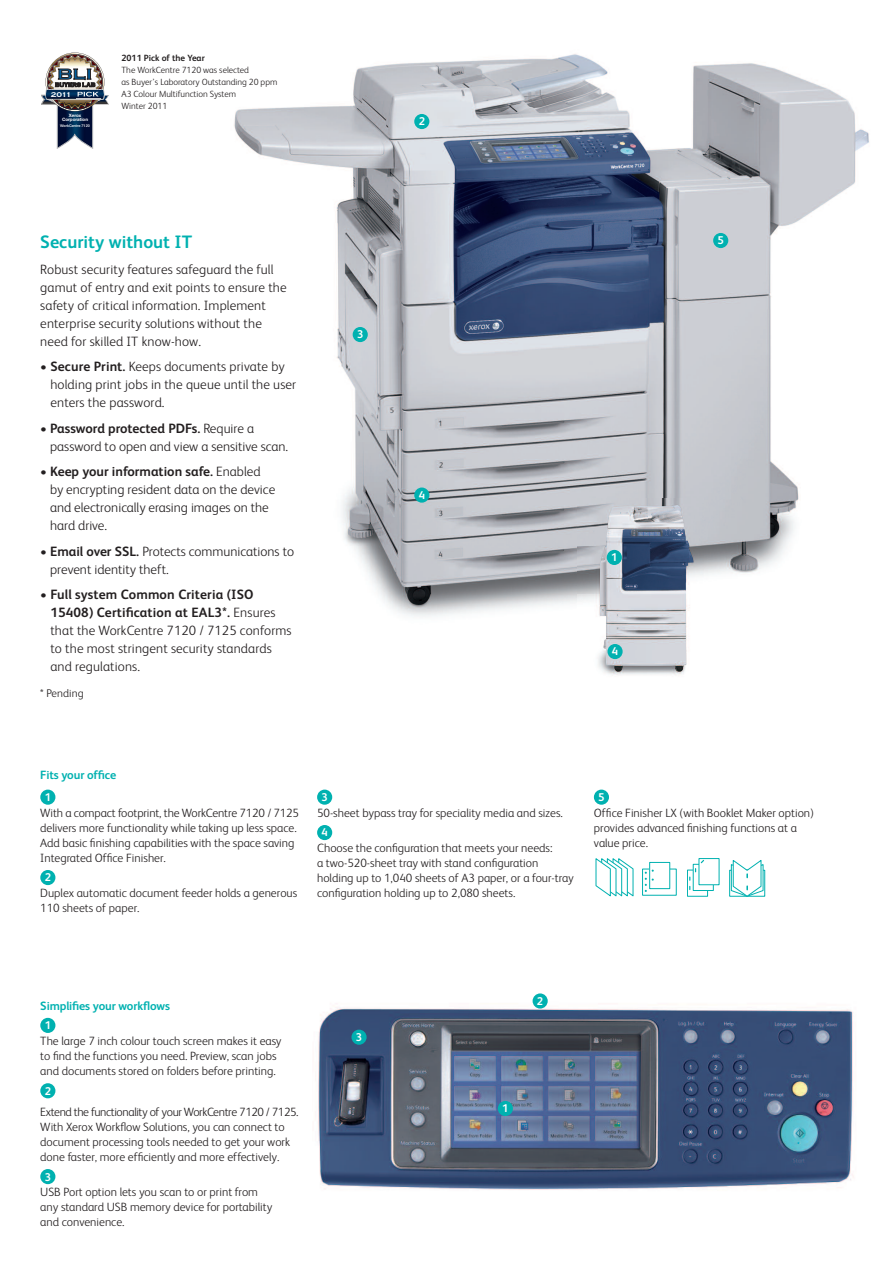
<style>
.page{position:relative;width:893px;height:1263px;background:#fff}
.page>*{position:absolute;margin:0;border:0;box-sizing:border-box;transform-origin:0 0}
.t1{font:700 18px "Xerox Sans";color:#00b1b0}
.t2{font:300 13.5px/18px "Xerox Sans";letter-spacing:.01em;color:#231f20}
.t3{font:300 12px/15px "Xerox Sans";color:#231f20}
.t4{font:700 12px "Xerox Sans";color:#00b1b0}
.t5{font:700 11.25px "Xerox Sans";color:#fff}
.t6{font:300 11.25px "Xerox Sans";letter-spacing:.01em;color:#231f20}
.t7{font:300 9px/12px "Xerox Sans";color:#231f20}
.t8{font:700 9px "Xerox Sans";color:#231f20}
.t9{font:700 7.2px "Copperplate Gothic";color:#fff;scale:1.12 1}
.t10{font:700 4.5px/4.5px "Helvetica Neue";color:#fff;text-align:center}
.t11{font:500 3.75px "Helvetica Neue";color:#fff}
.s1{font-weight:700}
</style>
<div class="page">
<img style="left:234px;top:54px;width:635px;height:563px">
<img style="left:318px;top:993px;width:536px;height:197px">
<img style="left:577px;top:498px;width:126px;height:178px">
<img style="left:599px;top:505px;width:94px;height:166px">
<div style="left:414px;top:114px;width:15px;height:15px;background:#00b1b0;border-radius:50%"></div>
<div style="left:414px;top:488px;width:15px;height:15px;background:#00b1b0;border-radius:50%"></div>
<div style="left:713px;top:233px;width:15px;height:15px;background:#00b1b0;border-radius:50%"></div>
<div style="left:352px;top:327px;width:16px;height:15px;background:#00b1b0;border-radius:50%"></div>
<div style="left:351px;top:1030px;width:15px;height:15px;background:#00b1b0;border-radius:50%"></div>
<div style="left:498px;top:1101px;width:15px;height:15px;background:#00b1b0;border-radius:50%"></div>
<div style="left:532px;top:993px;width:15px;height:16px;background:#00b1b0;border-radius:50%"></div>
<div style="left:40px;top:234px;width:259px;height:508px;background:#fff"></div>
<div style="left:40px;top:1018px;width:15px;height:15px;background:#00b1b0;border-radius:50%"></div>
<div style="left:40px;top:1083px;width:15px;height:15px;background:#00b1b0;border-radius:50%"></div>
<div style="left:40px;top:1169px;width:15px;height:15px;background:#00b1b0;border-radius:50%"></div>
<div style="left:40px;top:790px;width:15px;height:15px;background:#00b1b0;border-radius:50%"></div>
<div style="left:40px;top:870px;width:15px;height:15px;background:#00b1b0;border-radius:50%"></div>
<div style="left:317px;top:790px;width:15px;height:15px;background:#00b1b0;border-radius:50%"></div>
<div style="left:317px;top:825px;width:15px;height:15px;background:#00b1b0;border-radius:50%"></div>
<div style="left:594px;top:790px;width:15px;height:15px;background:#00b1b0;border-radius:50%"></div>
<svg style="left:595px;top:858px;width:38px;height:38px"></svg>
<svg style="left:653px;top:871px;width:18px;height:19px"></svg>
<div style="left:649px;top:862px;width:20px;height:27px;background:#fff"></div>
<div style="left:649px;top:862px;width:21px;height:27px;border:1px solid #00b1b0"></div>
<svg style="left:644px;top:870px;width:9px;height:22px"></svg>
<div style="left:687px;top:870px;width:21px;height:27px;border:1px solid #00b1b0"></div>
<div style="left:693px;top:864px;width:20px;height:27px;background:#fff"></div>
<div style="left:692px;top:864px;width:21px;height:27px;border:1px solid #00b1b0"></div>
<div style="left:699px;top:859px;width:20px;height:26px;background:#fff"></div>
<div style="left:698px;top:858px;width:21px;height:27px;border:1px solid #00b1b0"></div>
<svg style="left:689px;top:859px;width:16px;height:21px"></svg>
<div style="left:729px;top:870px;width:36px;height:27px;border:1px solid #00b1b0"></div>
<svg style="left:730px;top:860px;width:34px;height:37px"></svg>
<div style="left:606px;top:550px;width:16px;height:15px;background:#00b1b0;border-radius:50%"></div>
<div style="left:607px;top:644px;width:15px;height:15px;background:#00b1b0;border-radius:50%"></div>
<img style="left:41px;top:53px;width:68px;height:96px">
<p class="t9" style="left:51px;top:90px;width:20px">2011</p>
<p class="t10" style="left:62px;top:113px;width:27px">Xerox<br>Corporation</p>
<p class="t11" style="left:60px;top:124px;width:31px">WorkCentre 7120</p>
<p class="t8" style="left:121px;top:55px;width:85px">2011 Pick of the Year</p>
<p class="t7" style="left:121px;top:65px;width:157px">The WorkCentre 7120 was selected<br>as Buyer’s Laboratory Outstanding 20 ppm<br>A3 Colour Multifunction System<br>Winter 2011</p>
<p class="t5" style="left:418px;top:118px;width:8px">2</p>
<h1 class="t1" style="left:40px;top:236px;width:153px">Security without IT</h1>
<p class="t2" style="left:40px;top:261px;width:248px">Robust security features safeguard the full gamut of entry and exit points to ensure the safety of critical information. Implement enterprise security solutions without the need for skilled IT know-how.</p>
<p class="t2" style="left:50px;top:359px;width:247px;text-indent:-10px">• <span class="s1">Secure Print.</span> Keeps documents private by holding print jobs in the queue until the user enters the password.</p>
<p class="t2" style="left:50px;top:420px;width:239px;text-indent:-10px">• <span class="s1">Password protected PDFs.</span> Require a password to open and view a sensitive scan.</p>
<p class="t2" style="left:50px;top:464px;width:226px;text-indent:-10px">• <span class="s1">Keep your information safe.</span> Enabled by encrypting resident data on the device and electronically erasing images on the hard drive.</p>
<p class="t2" style="left:50px;top:544px;width:245px;text-indent:-10px">• <span class="s1">Email over SSL.</span> Protects communications to prevent identity theft.</p>
<p class="t2" style="left:50px;top:587px;width:243px;text-indent:-10px">• <span class="s1">Full system Common Criteria (ISO 15408) Certification at EAL3*.</span> Ensures that the WorkCentre 7120 / 7125 conforms to the most stringent security standards and regulations.</p>
<p class="t6" style="left:40px;top:689px;width:45px">* Pending</p>
<p class="t5" style="left:357px;top:331px;width:8px">3</p>
<p class="t5" style="left:418px;top:491px;width:8px">4</p>
<p class="t5" style="left:717px;top:237px;width:8px">5</p>
<p class="t5" style="left:611px;top:554px;width:8px">1</p>
<p class="t5" style="left:612px;top:648px;width:8px">4</p>
<p class="t4" style="left:40px;top:771px;width:78px">Fits your office</p>
<p class="t5" style="left:45px;top:793px;width:8px">1</p>
<p class="t3" style="left:40px;top:806px;width:260px">With a compact footprint, the WorkCentre 7120 / 7125 delivers more functionality while taking up less space.<br>Add basic finishing capabilities with the space saving Integrated Office Finisher.</p>
<p class="t5" style="left:45px;top:874px;width:8px">2</p>
<p class="t3" style="left:40px;top:887px;width:258px">Duplex automatic document feeder holds a generous<br>110 sheets of paper.</p>
<p class="t5" style="left:321px;top:793px;width:8px">3</p>
<p class="t3" style="left:317px;top:806px;width:247px">50-sheet bypass tray for speciality media and sizes.</p>
<p class="t5" style="left:321px;top:829px;width:8px">4</p>
<p class="t3" style="left:317px;top:842px;width:258px">Choose the configuration that meets your needs:<br>a two-520-sheet tray with stand configuration holding up to 1,040 sheets of A3 paper, or a four-tray configuration holding up to 2,080 sheets.</p>
<p class="t5" style="left:598px;top:793px;width:8px">5</p>
<p class="t3" style="left:594px;top:806px;width:222px">Office Finisher LX (with Booklet Maker option) provides advanced finishing functions at a value price.</p>
<p class="t4" style="left:40px;top:1001px;width:131px">Simplifies your workflows</p>
<p class="t5" style="left:45px;top:1022px;width:8px">1</p>
<p class="t3" style="left:40px;top:1035px;width:243px">The large 7 inch colour touch screen makes it easy to find the functions you need. Preview, scan jobs and documents stored on folders before printing.</p>
<p class="t5" style="left:45px;top:1087px;width:8px">2</p>
<p class="t3" style="left:40px;top:1105px;width:260px">Extend the functionality of your WorkCentre 7120 / 7125.<br>With Xerox Workflow Solutions, you can connect to document processing tools needed to get your work done faster, more efficiently and more effectively.</p>
<p class="t5" style="left:45px;top:1173px;width:8px">3</p>
<p class="t3" style="left:40px;top:1186px;width:233px">USB Port option lets you scan to or print from any standard USB memory device for portability and convenience.</p>
<p class="t5" style="left:356px;top:1033px;width:8px">3</p>
<p class="t5" style="left:537px;top:997px;width:8px">2</p>
<p class="t5" style="left:502px;top:1105px;width:8px">1</p>
</div>
